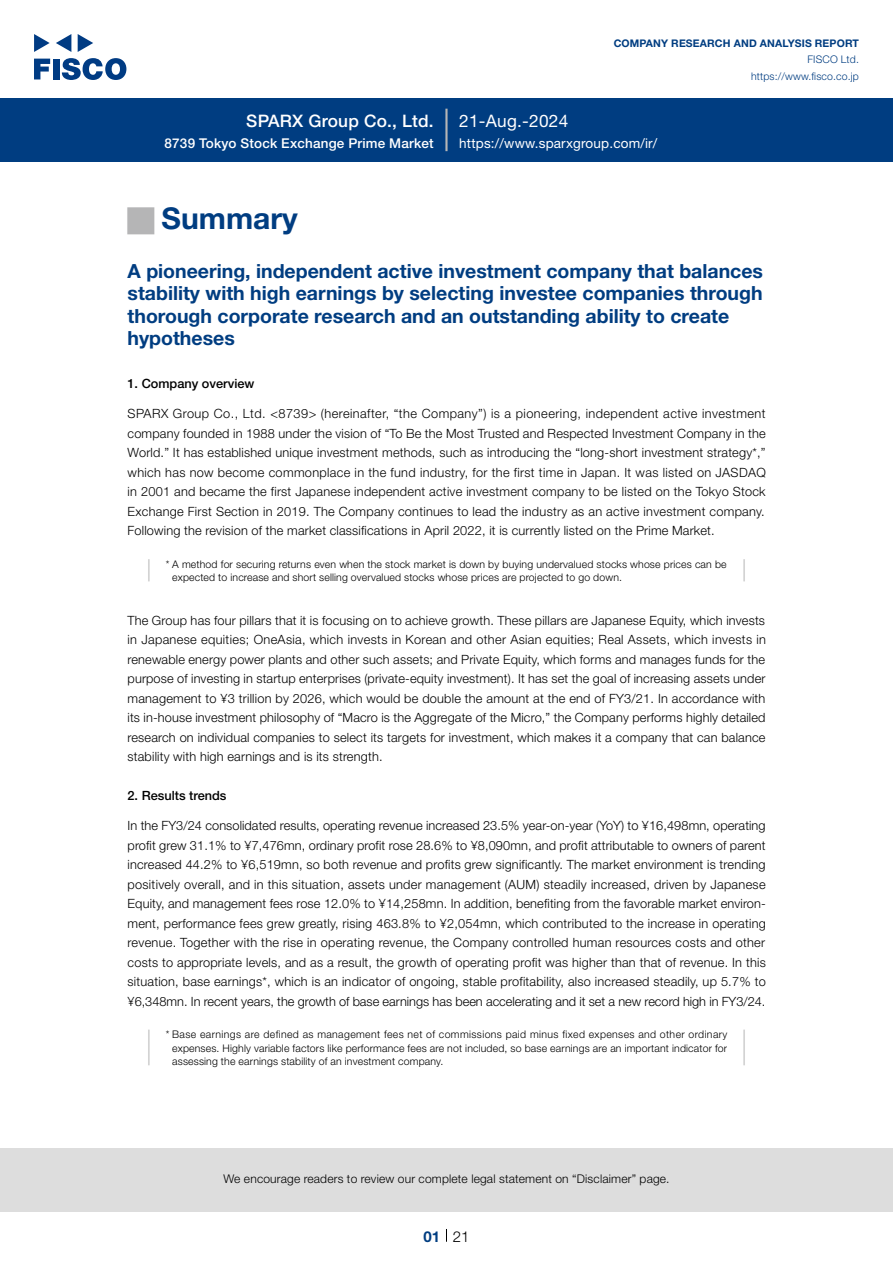
<style>
.page{position:relative;width:893px;height:1263px;background:#fff}
.page>*{position:absolute;margin:0;border:0;box-sizing:border-box;transform-origin:0 0}
.t1{font:700 30px "Helvetica Neue LT Std";color:#003d81}
.t2{font:27px "European Pi Std 1";color:#b5b5b6}
.t3{font:700 19.5px/22.5px "Helvetica Neue LT Std";color:#003d81}
.t4{font:500 17.25px "Helvetica Neue LT Std";letter-spacing:.015em;color:#fff}
.t5{font:17.25px "Helvetica Neue LT Std";letter-spacing:.015em;color:#fff}
.t6{font:300 15px "Helvetica Neue LT Std";color:#000}
.t7{font:700 15px "Helvetica Neue LT Std";color:#003d81}
.t8{font:500 13.5px "Helvetica Neue LT Std";letter-spacing:.015em;color:#fff}
.t9{font:13.5px "Helvetica Neue LT Std";letter-spacing:.015em;color:#fff}
.t10{font:300 12.75px/19.5px "Helvetica Neue LT Std";letter-spacing:.015em;color:#000;text-align:justify}
.t11{font:500 12.75px "Helvetica Neue LT Std";color:#000}
.t12{font:300 12px "Helvetica Neue LT Std";letter-spacing:.015em;color:#000}
.t13{font:300 10.5px/13.5px "Helvetica Neue LT Std";letter-spacing:.015em;color:#000}
.t14{font:700 10.5px "Helvetica Neue LT Std";letter-spacing:.015em;color:#003d81}
.t15{font:300 10.5px/16.5px "Helvetica Neue LT Std";letter-spacing:.015em;color:#003d81;text-align:right}
</style>
<div class="page">
<div style="left:0;top:1148px;width:893px;height:64px;background:#ddd"></div>
<svg style="left:34px;top:59px;width:16px;height:20px"></svg>
<div style="left:53px;top:59px;width:6px;height:20px;background:#003b83"></div>
<svg style="left:62px;top:58px;width:64px;height:22px"></svg>
<svg style="left:34px;top:34px;width:16px;height:18px"></svg>
<svg style="left:78px;top:34px;width:15px;height:18px"></svg>
<svg style="left:56px;top:34px;width:15px;height:18px"></svg>
<div style="left:0;top:98px;width:893px;height:64px;background:#003d81"></div>
<hr style="left:445px;top:109px;width:3px;height:42px;background:#b5b5b6">
<svg style="left:446px;top:1229px;width:1px;height:13px"></svg>
<hr style="left:148px;top:559px;width:2px;height:22px;background:#d3d3d3">
<hr style="left:743px;top:559px;width:2px;height:22px;background:#d3d3d3">
<hr style="left:148px;top:1029px;width:2px;height:36px;background:#d3d3d3">
<hr style="left:743px;top:1029px;width:2px;height:36px;background:#d3d3d3">
<h3 class="t4" style="left:246px;top:110px;width:189px">SPARX Group Co., Ltd.</h3>
<p class="t8" style="left:165px;top:135px;width:271px">8739 Tokyo Stock Exchange Prime Market</p>
<h3 class="t5" style="left:459px;top:110px;width:111px">21-Aug.-2024</h3>
<p class="t14" style="left:614px;top:37px;width:247px">COMPANY RESEARCH AND ANALYSIS REPORT</p>
<p class="t15" style="left:751px;top:51px;width:109px">FISCO Ltd. https://www.fisco.co j p.</p>
<p class="t9" style="left:459px;top:135px;width:200px">https://www.sparxgroup.com /i r/</p>
<h2 class="t2" style="left:128px;top:206px;width:28px">■</h2>
<h3 class="t3" style="left:128px;top:259px;width:637px">A pioneering, independent active investment company that balances stability with high earnings by selecting investee companies through thorough corporate research and an outstanding ability to create hypotheses</h3>
<p class="t11" style="left:128px;top:376px;width:128px">1. Company overview</p>
<p class="t10" style="left:128px;top:404px;width:640px">SPARX Group Co., Ltd. &lt;8739&gt; (hereinafter, “the Company”) is a pioneering, independent active investment company founded in 1988 under the vision of “To Be the Most Trusted and Respected Investment Company in the World.” It has established unique investment methods, such as introducing the “long-short investment strategy “,* which has now become commonplace in the fund industry, for the first time in Japan It. was listed on JASDAQ in 2001 and became the first Japanese independent active investment company to be listed on the Tokyo Stock Exchange First Section in 2019. The Company continues to lead the industry as an active investment company.<br>Following the revision of the market classifications in April 2022, isit currently listed on the Prime Market.</p>
<p class="t13" style="left:172px;top:557px;width:556px;text-indent:-6px">* A method for securing returns even when the stock market is down by buying undervalued stocks whose prices can be expected to increase and short selling overvalued stocks whose prices are projected to go down.</p>
<p class="t10" style="left:128px;top:610px;width:640px">The Group has four pillars that isit focusing on to achieve growth. These pillars are Japanese Equity, which invests in Japanese equities; OneAsia, which invests in Korean and other Asian equities; Real Assets, which invests in renewable energy power plants and other such assets; and Private Equity, which forms and manages funds for the purpose of investing in startup enterprises (private-equity investment I t.) has set the goal of increasing assets under management to ¥3 trillion by 2026, which would be double the amount at the end of FY3/21. In accordance with its in-house investment philosophy of “Macro is the Aggregate of the Micro,” the Company performs highly detailed research on individual companies to select its targets for investment, which makes ait company that can balance stability with high earnings and is its strength.</p>
<p class="t11" style="left:128px;top:788px;width:100px">2. Results trends</p>
<p class="t10" style="left:128px;top:816px;width:640px">In the FY3/24 consolidated results, operating revenue increased 23.5% year-on-year (YoY) to ¥16,498mn, operating profit grew 31.1% to ¥7,476mn, ordinary profit rose 28.6% to ¥8,090mn, and profit attributable to owners of parent increased 44.2% to ¥6,519mn, so both revenue and profits grew significantly. The market environment is trending positively overall, and in this situation, assets under management (AUM) steadily increased, driven by Japanese</p>
<p class="t10" style="left:128px;top:913px;width:640px">ment, performance fees grew greatly, rising 463.8% to ¥2,054mn, which contributed to the increase in operating</p>
<h1 class="t1" style="left:162px;top:200px;width:138px">Summary</h1>
<p class="t10" style="left:128px;top:894px;width:640px">Equity, and management fees rose 12.0% to ¥14,258mn In. addition, benefiting from the favorable market environ-</p>
<p class="t10" style="left:128px;top:933px;width:640px">revenue. Together with the rise in operating revenue, the Company controlled human resources costs and other costs to appropriate levels, and as a result, the growth of operating profit was higher than that of revenue In. this situation, base earnings ,* which is an indicator of ongoing, stable profitability, also increased steadily, up 5.7% to ¥6,348mn In. recent years, the growth of base earnings has been accelerating and it set a new record high in FY3/24.</p>
<p class="t13" style="left:172px;top:1027px;width:557px;text-align:justify;text-indent:-6px">* Base earnings are defined as management fees net of commissions paid minus fixed expenses and other ordinary expenses. Highly variable factors like performance fees are not included, so base earnings are an important indicator for assessing the earnings stability of an investment company.</p>
<p class="t12" style="left:223px;top:1171px;width:448px">We encourage readers to review our complete legal statement on “Disclaimer” page.</p>
<p class="t7" style="left:423px;top:1227px;width:18px">01</p>
<p class="t6" style="left:453px;top:1227px;width:18px">21</p>
</div>
